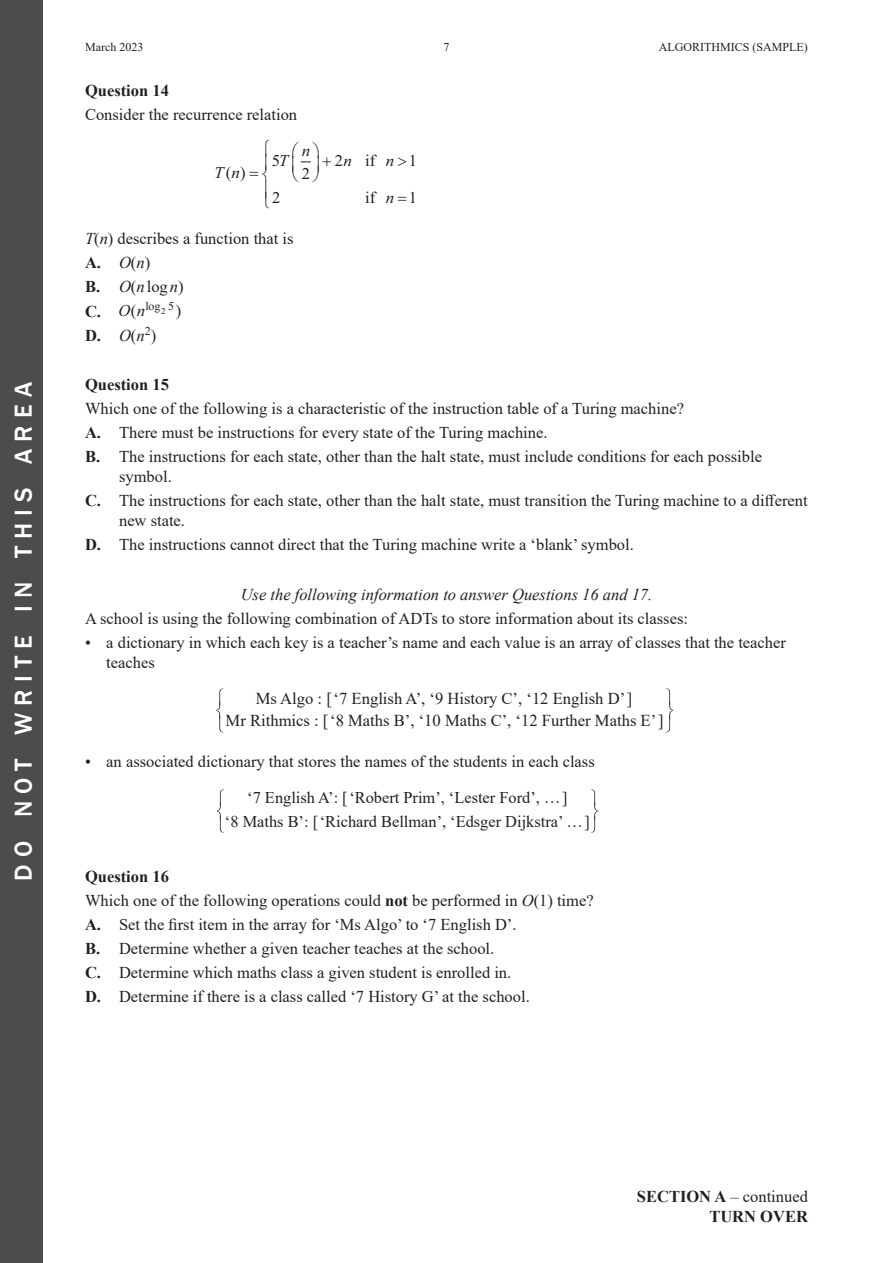
<style>
.page{position:relative;width:893px;height:1263px;background:#fff}
.page>*{position:absolute;margin:0;border:0;box-sizing:border-box;transform-origin:0 0}
.t1{font:500 25.2px "Franklin Gothic";letter-spacing:.285em;color:#fff}
.t2{font:16.65px/22px "Times New Roman";color:#231f20;text-align:center}
.t3{font:16.5px/24px "Times New Roman";color:#231f20}
.t4{font:italic 16.5px "Times New Roman";color:#231f20}
.t5{font:700 16.5px/19.8px "Times New Roman";color:#231f20;text-align:right}
.t6{font:16.35px/24.2px "Times New Roman";color:#231f20;text-align:center}
.t7{font:12px "Times New Roman";color:#231f20}
.s1{font-style:italic}
.s2{font-weight:700}
.s3{font-weight:400;font-style:italic}
.s4{font-weight:400}
</style>
<div class="page">
<div style="left:0;top:0;width:43px;height:1263px;background:#4b4c4d"></div>
<svg style="left:216px;top:688px;width:7px;height:44px"></svg>
<svg style="left:666px;top:688px;width:7px;height:44px"></svg>
<svg style="left:217px;top:789px;width:7px;height:44px"></svg>
<svg style="left:591px;top:789px;width:7px;height:44px"></svg>
<svg style="left:300px;top:161px;width:11px;height:2px"></svg>
<h1 class="t1" style="left:8px;top:881px;width:500px;rotate:-90deg">do not write in this area</h1>
<p class="t7" style="left:85px;top:38px;width:60px">March 2023</p>
<p class="t7" style="left:443px;top:38px;width:7px">7</p>
<p class="t7" style="left:659px;top:38px;width:150px">ALGORITHMICS (SAMPLE)</p>
<p class="t5" style="left:85px;top:80px;width:85px">Question 14</p>
<p class="t3" style="left:85px;top:102px;width:214px">Consider the recurrence relation</p>
<p class="t4" style="left:302px;top:139px;width:10px">n</p>
<p class="t3" style="left:365px;top:150px;width:12px">if</p>
<p class="t3" style="left:365px;top:187px;width:12px">if</p>
<p class="t3" style="left:335px;top:150px;width:18px">2<span class="s1">n</span></p>
<p class="t4" style="left:386px;top:149px;width:10px">n</p>
<p class="t4" style="left:386px;top:186px;width:10px">n</p>
<p class="t3" style="left:409px;top:150px;width:10px">1</p>
<p class="t3" style="left:272px;top:150px;width:18px">5<span class="s1">T</span></p>
<p class="t3" style="left:226px;top:162px;width:21px">( )</p>
<p class="t3" style="left:302px;top:163px;width:10px">2</p>
<p class="t4" style="left:214px;top:161px;width:27px">T n</p>
<p class="t3" style="left:272px;top:187px;width:10px">2</p>
<p class="t3" style="left:409px;top:187px;width:10px">1</p>
<p class="t3" style="left:85px;top:226px;width:210px"><span class="s1">T</span>(<span class="s1">n</span>) describes a function that is<br><span class="s2">A.</span> <span class="s1">O</span>(<span class="s1">n</span>)<br><span class="s2">B.</span> <span class="s1">O</span>(<span class="s1">n</span>log<span class="s1">n</span>)<br><span class="s2">C.</span> <span class="s1">O n</span>(</p>
<p class="t7" style="left:145px;top:301px;width:30px">log<sub>2</sub> 5</p>
<p class="t5" style="left:85px;top:325px;width:73px">D. <span class="s3">O</span><span class="s4">(</span><span class="s3">n</span><sup>2</sup><span class="s4">)</span></p>
<p class="t5" style="left:85px;top:374px;width:85px">Question 15</p>
<p class="t3" style="left:85px;top:396px;width:678px">Which one of the following is a characteristic of the instruction table of a Turing machine?<br><span class="s2">A.</span> There must be instructions for every state of the Turing machine.<br><span class="s2">B.</span> The instructions for each state, other than the halt state, must include conditions for each possible</p>
<p class="t3" style="left:85px;top:464px;width:724px;text-indent:34px">symbol.<br><span class="s2">C.</span> The instructions for each state, other than the halt state, must transition the Turing machine to a different</p>
<p class="t3" style="left:85px;top:508px;width:550px;text-indent:34px">new state.<br><span class="s2">D.</span> The instructions cannot direct that the Turing machine write a ‘blank’ symbol.</p>
<p class="t4" style="left:241px;top:583px;width:413px">Use the following information to answer Questions 16 and 17.</p>
<p class="t3" style="left:85px;top:606px;width:604px">A school is using the following combination of ADTs to store information about its classes:</p>
<p class="t3" style="left:106px;top:632px;width:681px;line-height:19.8px;text-indent:-21px">• a dictionary in which each key is a teacher’s name and each value is an array of classes that the teacher teaches</p>
<p class="t2" style="left:226px;top:687px;width:439px">Ms Algo : [‘7 English A’, ‘9 History C’, ‘12 English D’]<br>Mr Rithmics : [‘8 Maths B’, ‘10 Maths C’, ‘12 Further Maths E’]</p>
<p class="t3" style="left:85px;top:749px;width:511px">• an associated dictionary that stores the names of the students in each class</p>
<p class="t6" style="left:225px;top:785px;width:366px">‘7 English A’: [‘Robert Prim’, ‘Lester Ford’, …]<br>‘8 Maths B’: [‘Richard Bellman’, ‘Edsger Dijkstra’ …]</p>
<p class="t3" style="left:85px;top:863px;width:510px"><span class="s2">Question 16<br></span>Which one of the following operations could <span class="s2">not</span> be performed in <span class="s1">O</span>(1) time?<br><span class="s2">A.</span> Set the first item in the array for ‘Ms Algo’ to ‘7 English D’.<br><span class="s2">B.</span> Determine whether a given teacher teaches at the school.<br><span class="s2">C.</span> Determine which maths class a given student is enrolled in.<br><span class="s2">D.</span> Determine if there is a class called ‘7 History G’ at the school.</p>
<p class="t3" style="left:176px;top:300px;width:7px">)</p>
<p class="t5" style="left:637px;top:1186px;width:172px">SECTION A <span class="s4">– continued<br></span>TURN OVER</p>
</div>
